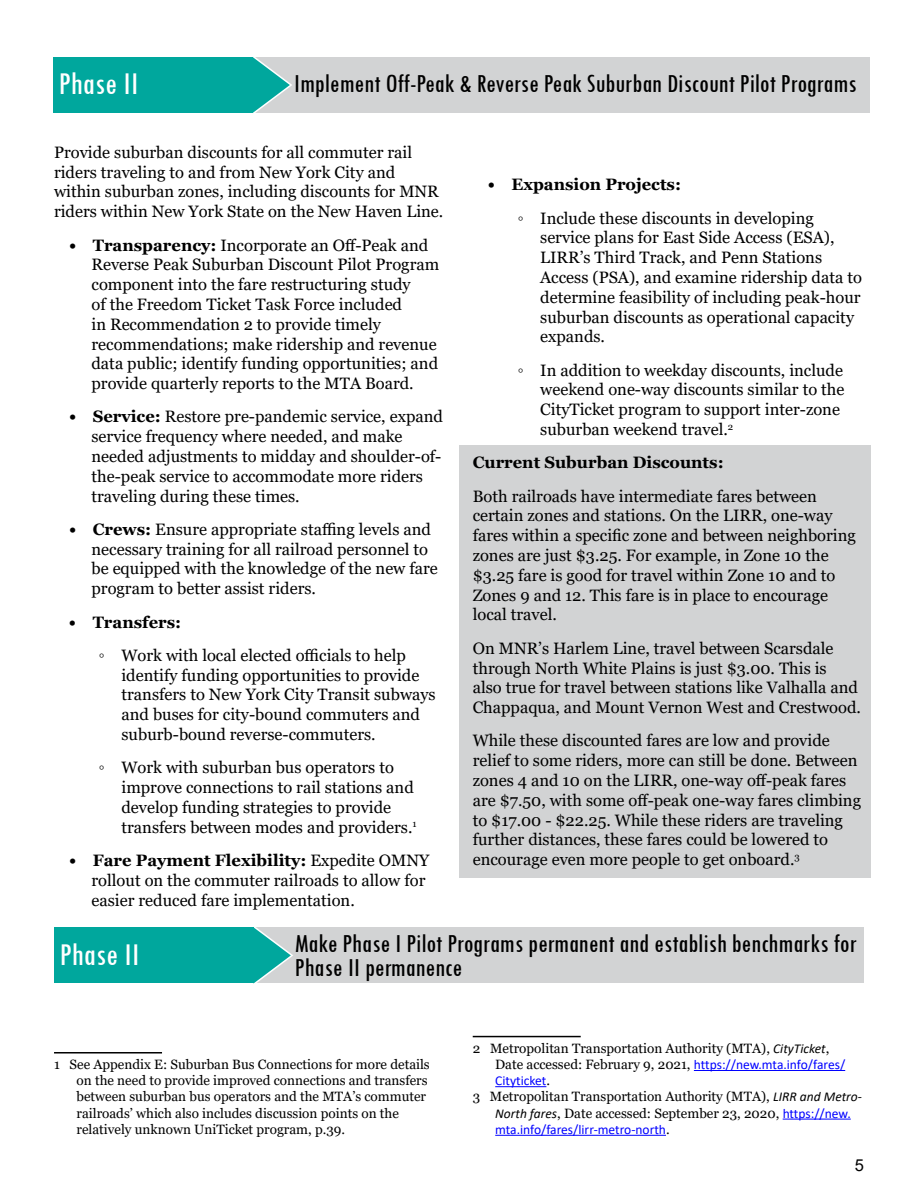
<style>
.page{position:relative;width:918px;height:1188px;background:#fff}
.page>*{position:absolute;margin:0;border:0;box-sizing:border-box;transform-origin:0 0}
.t1{font:condensed 33px "Tw Cen";color:#fff}
.t2{font:condensed 27px/24px "Tw Cen";color:#000}
.t3{font:16.5px/19.8px "Georgia";color:#000}
.t4{font:700 16.5px "Georgia";color:#000}
.t5{font:16.5px "Arial";color:#000}
.t6{font:13.5px/16.2px "Georgia";color:#000}
.t7{font:13.5px "Calibri";color:#00f}
.s1{font-weight:700}
.s2{font-family:"Calibri";font-style:italic}
.s3{font-family:"Calibri";color:#00f}
.s4{font-family:"Georgia";color:#000}
</style>
<div class="page">
<div style="left:459px;top:446px;width:411px;height:432px;background:#d2d3d4"></div>
<div style="left:247px;top:57px;width:623px;height:56px;background:#d2d3d4"></div>
<svg style="left:253px;top:57px;width:39px;height:56px"></svg>
<div style="left:54px;top:57px;width:199px;height:56px;background:#00a79d"></div>
<hr style="left:54px;top:1052px;width:108px;height:2px;background:#000">
<hr style="left:473px;top:1036px;width:108px;height:1px;background:#000">
<hr style="left:694px;top:1070px;width:151px;height:1px;background:#00f">
<hr style="left:495px;top:1086px;width:51px;height:1px;background:#00f">
<hr style="left:783px;top:1119px;width:68px;height:1px;background:#00f">
<hr style="left:495px;top:1135px;width:171px;height:1px;background:#00f">
<div style="left:248px;top:928px;width:616px;height:55px;background:#d2d3d4"></div>
<svg style="left:251px;top:927px;width:43px;height:57px"></svg>
<div style="left:55px;top:928px;width:199px;height:55px;background:#00a79d"></div>
<h1 class="t1" style="left:59px;top:64px;width:81px">Phase II</h1>
<h2 class="t2" style="left:294px;top:71px;width:565px">Implement Off-Peak &amp; Reverse Peak Suburban Discount Pilot Programs</h2>
<p class="t3" style="left:54px;top:143px;width:391px">Provide suburban discounts for all commuter rail riders traveling to and from New York City and within suburban zones, including discounts for MNR riders within New York State on the New Haven Line.</p>
<p class="t3" style="left:92px;top:235px;width:349px;text-indent:-22px"><span class="s1">• Transparency:</span> Incorporate an Off-Peak and Reverse Peak Suburban Discount Pilot Program component into the fare restructuring study<br>of the Freedom Ticket Task Force included<br>in Recommendation 2 to provide timely recommendations; make ridership and revenue data public; identify funding opportunities; and provide quarterly reports to the MTA Board.</p>
<p class="t3" style="left:92px;top:407px;width:353px;text-indent:-22px"><span class="s1">• Service:</span> Restore pre-pandemic service, expand service frequency where needed, and make needed adjustments to midday and shoulder-of&shy;the-peak service to accommodate more riders traveling during these times.</p>
<p class="t3" style="left:91px;top:520px;width:348px;text-indent:-22px"><span class="s1">• Crews:</span> Ensure appropriate staffing levels and necessary training for all railroad personnel to be equipped with the knowledge of the new fare program to better assist riders.</p>
<p class="t4" style="left:69px;top:611px;width:114px">• Transfers:</p>
<p class="t3" style="left:121px;top:646px;width:316px;text-indent:-23px">◦◦ Work with local elected officials to help identify funding opportunities to provide transfers to New York City Transit subways and buses for city-bound commuters and suburb-bound reverse-commuters.</p>
<p class="t3" style="left:122px;top:758px;width:297px;text-indent:-23px">◦◦ Work with suburban bus operators to improve connections to rail stations and develop funding strategies to provide transfers between modes and providers.<sup>1</sup></p>
<p class="t3" style="left:92px;top:851px;width:339px;text-indent:-22px"><span class="s1">• Fare Payment Flexibility:</span> Expedite OMNY rollout on the commuter railroads to allow for easier reduced fare implementation.</p>
<p class="t4" style="left:488px;top:174px;width:195px">• Expansion Projects:</p>
<p class="t3" style="left:540px;top:208px;width:323px;text-indent:-23px">◦◦ Include these discounts in developing service plans for East Side Access (ESA), LIRR’s Third Track, and Penn Stations Access (PSA), and examine ridership data to determine feasibility of including peak-hour suburban discounts as operational capacity expands.</p>
<p class="t3" style="left:540px;top:360px;width:306px;text-indent:-23px">◦◦ In addition to weekday discounts, include weekend one-way discounts similar to the CityTicket program to support inter-zone suburban weekend travel.<sup>2</sup></p>
<p class="t4" style="left:473px;top:452px;width:252px">Current Suburban Discounts:</p>
<p class="t3" style="left:473px;top:486px;width:385px">Both railroads have intermediate fares between certain zones and stations. On the LIRR, one-way fares within a specific zone and between neighboring zones are just $3.25. For example, in Zone 10 the $3.25 fare is good for travel within Zone 10 and to Zones 9 and 12. This fare is in place to encourage local travel.</p>
<p class="t3" style="left:473px;top:639px;width:390px">On MNR’s Harlem Line, travel between Scarsdale through North White Plains is just $3.00. This is<br>also true for travel between stations like Valhalla and Chappaqua, and Mount Vernon West and Crestwood.</p>
<p class="t3" style="left:473px;top:731px;width:390px">While these discounted fares are low and provide relief to some riders, more can still be done. Between zones 4 and 10 on the LIRR, one-way off-peak fares are $7.50, with some off-peak one-way fares climbing to $17.00 - $22.25. While these riders are traveling further distances, these fares could be lowered to encourage even more people to get onboard.<sup>3</sup></p>
<h1 class="t1" style="left:60px;top:935px;width:81px">Phase II</h1>
<h2 class="t2" style="left:295px;top:931px;width:564px">Make Phase I Pilot Programs permanent and establish benchmarks for<br>Phase II permanence</h2>
<p class="t6" style="left:77px;top:1056px;width:355px;text-indent:-22px">1 See Appendix E: Suburban Bus Connections for more details on the need to provide improved connections and transfers between suburban bus operators and the MTA’s commuter railroads’ which also includes discussion points on the relatively unknown UniTicket program, p.39.</p>
<p class="t6" style="left:495px;top:1040px;width:352px;text-indent:-22px">2 Metropolitan Transportation Authority (MTA), <span class="s2">CityTicket</span>,<br>Date accessed: February 9, 2021, <span class="s3">https://new.mta.info/fares/</span></p>
<p class="t7" style="left:495px;top:1071px;width:56px">Cityticket<span class="s4">.</span></p>
<p class="t6" style="left:495px;top:1089px;width:368px;text-indent:-22px">3 Metropolitan Transportation Authority (MTA), <span class="s2">LIRR and Metro-<br>North fares</span>, Date accessed: September 23, 2020, <span class="s3">https://new.</span></p>
<p class="t7" style="left:495px;top:1120px;width:176px">mta.info/fares/lirr-metro-north<span class="s4">.</span></p>
<p class="t5" style="left:855px;top:1154px;width:11px">5</p>
</div>
